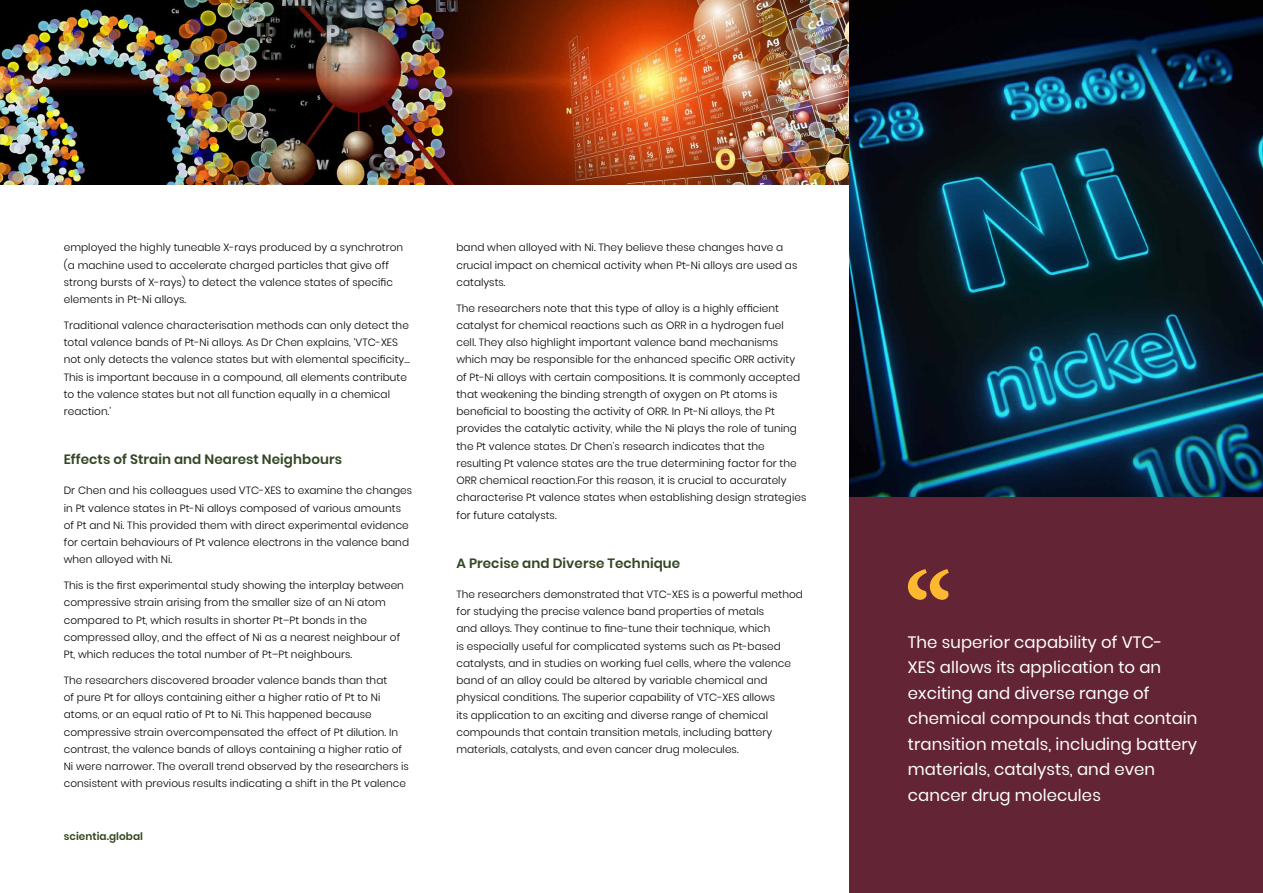
<style>
.page{position:relative;width:1263px;height:893px;background:#fff}
.page>*{position:absolute;margin:0;border:0;box-sizing:border-box;transform-origin:0 0}
.t1{font:16.5px/25.5px "Poppins";letter-spacing:.005em;color:#fff}
.t2{font:600 13.5px "Poppins";letter-spacing:.005em;color:#334724}
.t3{font:300 10.5px/17.2px "Poppins";letter-spacing:.005em;color:#000}
.t4{font:600 10.5px "Poppins";letter-spacing:.005em;color:#334724}
</style>
<div class="page">
<img style="left:0;top:0;width:849px;height:185px">
<img style="left:849px;top:0;width:414px;height:497px">
<div style="left:849px;top:497px;width:414px;height:396px;background:#632436"></div>
<svg style="left:908px;top:569px;width:41px;height:31px"></svg>
<p class="t3" style="left:64px;top:239px;width:341px">employed the highly tuneable X-rays produced by a synchrotron (a machine used to accelerate charged particles that give off strong bursts of X-rays) to detect the valence states of specific elements in Pt-Ni alloys.</p>
<p class="t3" style="left:64px;top:317px;width:347px">Traditional valence characterisation methods can only detect the total valence bands of Pt-Ni alloys. As Dr Chen explains, ‘VTC-XES not only detects the valence states but with elemental specificity… This is important because in a compound, all elements contribute to the valence states but not all function equally in a chemical reaction.’</p>
<p class="t2" style="left:64px;top:452px;width:280px">Effects of Strain and Nearest Neighbours</p>
<p class="t3" style="left:64px;top:482px;width:350px">Dr Chen and his colleagues used VTC-XES to examine the changes in Pt valence states in Pt-Ni alloys composed of various amounts of Pt and Ni. This provided them with direct experimental evidence for certain behaviours of Pt valence electrons in the valence band when alloyed with Ni.</p>
<p class="t3" style="left:64px;top:577px;width:342px">This is the first experimental study showing the interplay between compressive strain arising from the smaller size of an Ni atom compared to Pt, which results in shorter Pt–Pt bonds in the compressed alloy, and the effect of Ni as a nearest neighbour of Pt, which reduces the total number of Pt–Pt neighbours.</p>
<p class="t3" style="left:64px;top:672px;width:347px">The researchers discovered broader valence bands than that<br>of pure Pt for alloys containing either a higher ratio of Pt to Ni atoms, or an equal ratio of Pt to Ni. This happened because compressive strain overcompensated the effect of Pt dilution. In contrast, the valence bands of alloys containing a higher ratio of Ni were narrower. The overall trend observed by the researchers is consistent with previous results indicating a shift in the Pt valence</p>
<p class="t4" style="left:64px;top:830px;width:81px">scientia.global</p>
<p class="t3" style="left:456px;top:239px;width:342px">band when alloyed with Ni. They believe these changes have a crucial impact on chemical activity when Pt-Ni alloys are used as catalysts.</p>
<p class="t3" style="left:456px;top:299px;width:351px">The researchers note that this type of alloy is a highly efficient catalyst for chemical reactions such as ORR in a hydrogen fuel<br>cell. They also highlight important valence band mechanisms which may be responsible for the enhanced specific ORR activity of Pt-Ni alloys with certain compositions. It is commonly accepted that weakening the binding strength of oxygen on Pt atoms is beneficial to boosting the activity of ORR. In Pt-Ni alloys, the Pt provides the catalytic activity, while the Ni plays the role of tuning the Pt valence states. Dr Chen’s research indicates that the resulting Pt valence states are the true determining factor for the ORR chemical reaction.For this reason, it is crucial to accurately characterise Pt valence states when establishing design strategies for future catalysts.</p>
<p class="t2" style="left:456px;top:555px;width:225px">A Precise and Diverse Technique</p>
<p class="t3" style="left:456px;top:586px;width:348px">The researchers demonstrated that VTC-XES is a powerful method for studying the precise valence band properties of metals<br>and alloys. They continue to fine-tune their technique, which<br>is especially useful for complicated systems such as Pt-based catalysts, and in studies on working fuel cells, where the valence band of an alloy could be altered by variable chemical and physical conditions. The superior capability of VTC-XES allows<br>its application to an exciting and diverse range of chemical compounds that contain transition metals, including battery materials, catalysts, and even cancer drug molecules.</p>
<h1 class="t1" style="left:908px;top:629px;width:291px">The superior capability of VTC-<br>XES allows its application to an exciting and diverse range of chemical compounds that contain transition metals, including battery materials, catalysts, and even cancer drug molecules</h1>
</div>
